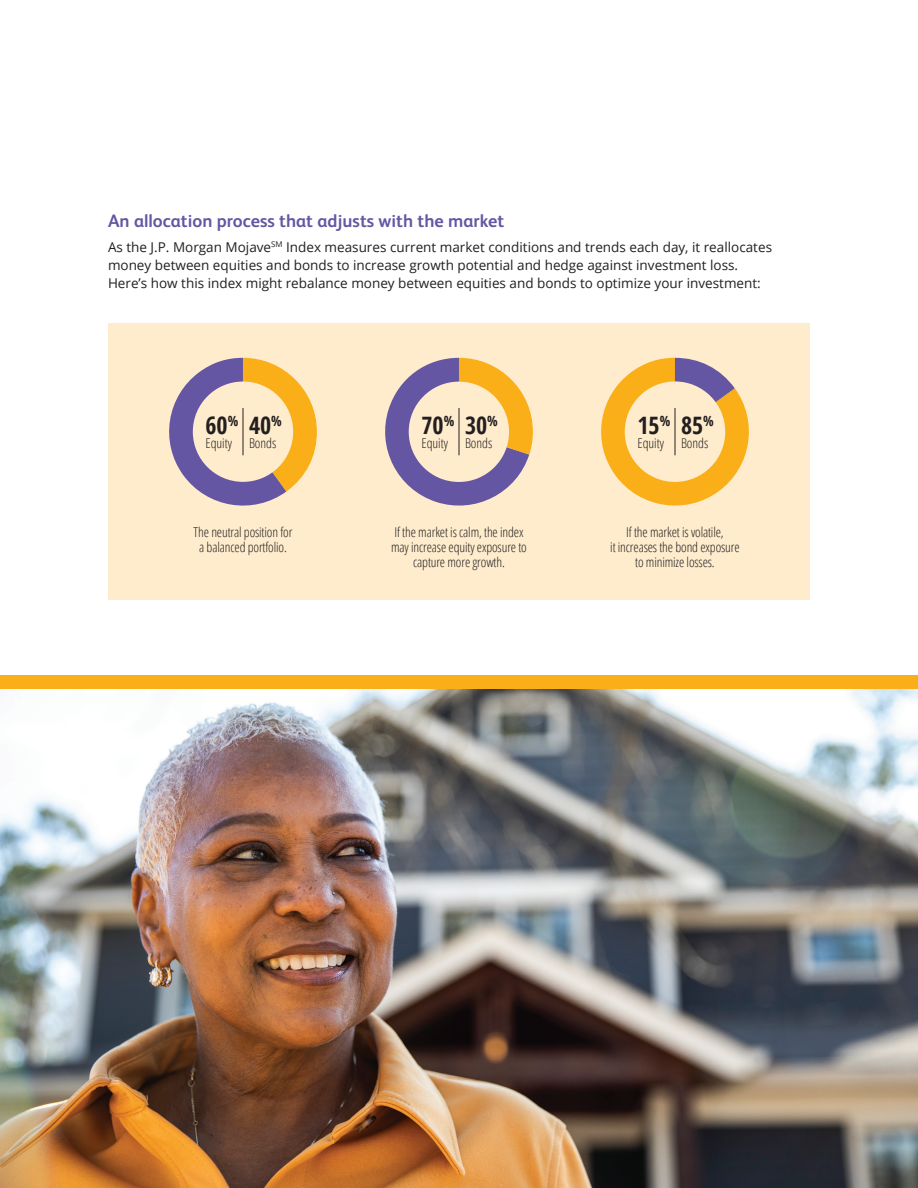
<style>
.page{position:relative;width:918px;height:1188px;background:#fff}
.page>*{position:absolute;margin:0;border:0;box-sizing:border-box;transform-origin:0 0}
.Call_to_Action{font:700 24px "Open Sans Condensed";color:#231f20}
.Section_Subhead{font:700 18px "FS Albert Pro";color:#6556a4}
.Body_Copy{font:13.5px/18px "Open Sans";color:#231f20}
.Chart_Text_2{font:300 13.5px/15px "Open Sans Condensed";letter-spacing:-.01em;color:#231f20;text-align:center}
.Call_to_Action-2{font:300 13.5px "Open Sans Condensed";color:#231f20}
</style>
<div class="page">
<div style="left:108px;top:323px;width:702px;height:277px;background:#feeccd"></div>
<svg style="left:169px;top:358px;width:148px;height:148px"></svg>
<div style="left:193px;top:382px;width:100px;height:100px;background:#feeccd;border-radius:50%"></div>
<svg style="left:385px;top:358px;width:148px;height:148px"></svg>
<div style="left:409px;top:382px;width:100px;height:100px;background:#feeccd;border-radius:50%"></div>
<svg style="left:601px;top:358px;width:148px;height:148px"></svg>
<div style="left:625px;top:381px;width:100px;height:101px;background:#feeccd;border-radius:50%"></div>
<hr style="left:243px;top:408px;width:1px;height:47px;background:#231f20">
<hr style="left:459px;top:408px;width:1px;height:47px;background:#231f20">
<hr style="left:675px;top:408px;width:1px;height:47px;background:#231f20">
<img style="left:0;top:688px;width:918px;height:500px">
<div style="left:0;top:675px;width:918px;height:13px;background:#faaf18"></div>
<p class="Section_Subhead" style="left:108px;top:208px;width:398px">An allocation process that adjusts with the market</p>
<p class="Body_Copy" style="left:108px;top:238px;width:666px">As the J.P. Morgan Mojave<sup>SM</sup> Index measures current market conditions and trends each day, it reallocates money between equities and bonds to increase growth potential and hedge against investment loss.<br>Here’s how this index might rebalance money between equities and bonds to optimize your investment:</p>
<p class="Call_to_Action" style="left:206px;top:409px;width:78px">60<sup>%</sup> 40<sup>%</sup></p>
<p class="Call_to_Action-2" style="left:206px;top:434px;width:28px">Equity</p>
<p class="Call_to_Action" style="left:422px;top:409px;width:78px">70<sup>%</sup> 30<sup>%</sup></p>
<p class="Call_to_Action-2" style="left:422px;top:434px;width:28px">Equity</p>
<p class="Call_to_Action" style="left:638px;top:409px;width:78px">15<sup>%</sup> 85<sup>%</sup></p>
<p class="Call_to_Action-2" style="left:638px;top:434px;width:28px">Equity</p>
<p class="Call_to_Action-2" style="left:249px;top:434px;width:29px">Bonds</p>
<p class="Call_to_Action-2" style="left:465px;top:434px;width:29px">Bonds</p>
<p class="Call_to_Action-2" style="left:681px;top:434px;width:29px">Bonds</p>
<p class="Chart_Text_2" style="left:194px;top:524px;width:100px">The neutral position for a balanced portfolio.</p>
<p class="Chart_Text_2" style="left:391px;top:524px;width:137px">If the market is calm, the index may increase equity exposure to capture more growth.</p>
<p class="Chart_Text_2" style="left:610px;top:524px;width:131px">If the market is volatile,<br>it increases the bond exposure to minimize losses.</p>
</div>
